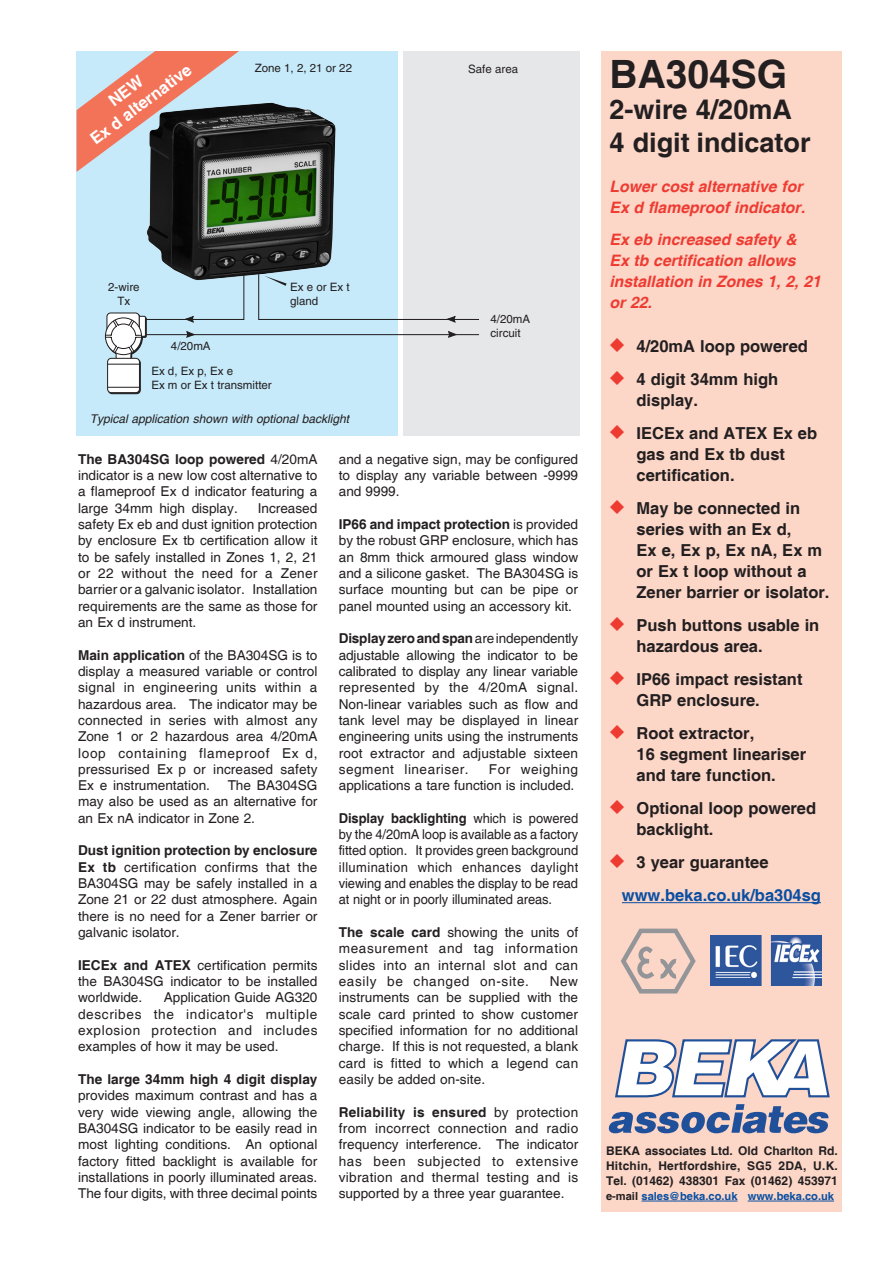
<style>
.page{position:relative;width:893px;height:1263px;background:#fff}
.page>*{position:absolute;margin:0;border:0;box-sizing:border-box;transform-origin:0 0}
.t1{font:700 39px "Helvetica";color:#231f20}
.t2{font:700 27px "Helvetica";color:#231f20}
.t3{font:700 16.5px/21px "Helvetica";color:#231f20}
.t4{font:700 16.5px "Helvetica";color:#0a4fa2}
.t5{font:700 16.5px "Helvetica";color:#fff}
.body_text{font:italic 700 15.75px/21px "Helvetica";color:#ee3b32}
.body_text-2{font:13.65px/16.4px "Helvetica";color:#231f20;text-align:justify}
.body_text-3{font:13.65px/16.4px "Helvetica";color:#231f20;text-align:justify;scale:.95 1}
.t6{font:700 12px/15px "Helvetica";color:#231f20;text-align:justify}
.t7{font:italic 12px "Helvetica";color:#231f20}
.t8{font:11.55px/13.8px "Helvetica";color:#231f20}
.t9{font:700 11.1px "Helvetica";color:#0a4fa2}
.s1{font-weight:700}
.s2{color:#ee3b32}
.s3{color:#231f20}
</style>
<div class="page">
<div style="left:601px;top:51px;width:241px;height:1161px;background:#fcd6c7"></div>
<hr style="left:622px;top:902px;width:199px;height:1px;background:#0a4fa2">
<svg style="left:608px;top:1039px;width:222px;height:94px"></svg>
<hr style="left:641px;top:1201px;width:96px;height:1px;background:#0a4fa2">
<hr style="left:748px;top:1201px;width:86px;height:1px;background:#0a4fa2">
<div style="left:403px;top:51px;width:177px;height:385px;background:#e6e7e9"></div>
<div style="left:77px;top:51px;width:321px;height:385px;background:#c6eafa"></div>
<svg style="left:447px;top:331px;width:10px;height:7px"></svg>
<hr style="left:145px;top:334px;width:334px;height:1px;background:#231f20">
<svg style="left:258px;top:290px;width:221px;height:33px"></svg>
<div style="left:116px;top:351px;width:16px;height:11px;border:1px solid #231f20"></div>
<div style="left:108px;top:359px;width:33px;height:35px;border:1px solid #231f20;border-radius:4px"></div>
<svg style="left:118px;top:355px;width:11px;height:3px"></svg>
<div style="left:108px;top:358px;width:31px;height:35px;background:#fff;border-radius:4px"></div>
<div style="left:107px;top:358px;width:33px;height:35px;border:1px solid #231f20;border-radius:4px"></div>
<svg style="left:104px;top:290px;width:141px;height:65px"></svg>
<hr style="left:108px;top:387px;width:32px;height:1px;background:#231f20">
<hr style="left:108px;top:364px;width:32px;height:1px;background:#231f20">
<img style="left:147px;top:102px;width:189px;height:188px">
<svg style="left:621px;top:928px;width:75px;height:65px"></svg>
<img style="left:711px;top:935px;width:110px;height:51px">
<svg style="left:77px;top:51px;width:162px;height:121px"></svg>
<p class="t5" style="left:86px;top:133px;width:123px;rotate:-37deg">Ex d alternative</p>
<p class="t8" style="left:255px;top:61px;width:99px">Zone 1, 2, 21 or 22</p>
<p class="t8" style="left:468px;top:62px;width:51px">Safe area</p>
<p class="t8" style="left:108px;top:280px;width:33px;text-align:center">2-wire<br>Tx</p>
<p class="t8" style="left:171px;top:339px;width:41px">4/20mA</p>
<p class="t8" style="left:290px;top:280px;width:61px">Ex e or Ex t gland</p>
<p class="t8" style="left:490px;top:312px;width:41px">4/20mA circuit</p>
<p class="t8" style="left:151px;top:364px;width:122px">Ex d, Ex p, Ex e<br>Ex m or Ex t transmitter</p>
<p class="t7" style="left:90px;top:412px;width:261px">Typical application shown with optional backlight</p>
<p class="body_text-2" style="left:78px;top:451px;width:241px"><span class="s1">The BA304SG loop powered</span> 4/20mA indicator is a new low cost alternative to a flameproof Ex d indicator featuring a large 34mm high display.</p>
<p class="body_text-2" style="left:78px;top:500px;width:241px;text-indent:180px">Increased safety Ex eb and dust ignition protection by enclosure Ex tb certification allow it to be safely installed in Zones 1, 2, 21 or 22 without the need for a Zener barrier or a galvanic isolator. Installation requirements are the same as those for an Ex d instrument.</p>
<p class="body_text-2" style="left:78px;top:647px;width:241px"><span class="s1">Main application</span> of the BA304SG is to display a measured variable or control signal in engineering units within a hazardous area. The indicator may be connected in series with almost any Zone 1 or 2 hazardous area 4/20mA loop containing flameproof Ex d, pressurised Ex p or increased safety Ex e instrumentation.</p>
<p class="body_text-2" style="left:78px;top:778px;width:241px;text-indent:150px">The BA304SG may also be used as an alternative for an Ex nA indicator in Zone 2.</p>
<p class="body_text-2" style="left:78px;top:843px;width:241px"><span class="s1">Dust ignition protection by enclosure Ex tb</span> certification confirms that the BA304SG may be safely installed in a Zone 21 or 22 dust atmosphere. Again there is no need for a Zener barrier or galvanic isolator.</p>
<p class="body_text-2" style="left:78px;top:957px;width:241px"><span class="s1">IECEx and ATEX</span> certification permits the BA304SG indicator to be installed worldwide.</p>
<p class="body_text-2" style="left:78px;top:990px;width:241px;text-indent:86px">Application Guide AG320 describes the indicator's multiple explosion protection and includes examples of how it may be used.</p>
<p class="body_text-2" style="left:78px;top:1071px;width:241px"><span class="s1">The large 34mm high 4 digit display </span>provides maximum contrast and has a very wide viewing angle, allowing the BA304SG indicator to be easily read in most lighting conditions. An optional factory fitted backlight is available for installations in poorly illuminated areas.<br>The four digits, with three decimal points</p>
<p class="body_text-2" style="left:339px;top:451px;width:241px">and a negative sign, may be configured to display any variable between -9999 and 9999.</p>
<p class="body_text-2" style="left:339px;top:516px;width:241px"><span class="s1">IP66 and impact protection</span> is provided by the robust GRP enclosure, which has an 8mm thick armoured glass window and a silicone gasket. The BA304SG is surface mounting but can be pipe or panel mounted using an accessory kit.</p>
<p class="body_text-2" style="left:339px;top:631px;width:241px"><span class="s1">Display zero and span</span> are independently adjustable allowing the indicator to be calibrated to display any linear variable represented by the 4/20mA signal.<br>Non-linear variables such as flow and tank level may be displayed in linear engineering units using the instruments root extractor and adjustable sixteen segment lineariser.</p>
<p class="body_text-2" style="left:339px;top:761px;width:241px;text-align:right">For weighing<br>applications a tare function is included.</p>
<p class="body_text-3" style="left:339px;top:810px;width:254px"><span class="s1">Display backlighting</span> which is powered by the 4/20mA loop is available as a factory fitted option. It provides green background illumination which enhances daylight viewing and enables the display to be read at night or in poorly illuminated areas.</p>
<p class="body_text-2" style="left:339px;top:925px;width:241px"><span class="s1">The scale card</span> showing the units of measurement and tag information slides into an internal slot and can easily be changed on-site.</p>
<p class="body_text-2" style="left:339px;top:974px;width:241px;text-indent:211px">New instruments can be supplied with the scale card printed to show customer specified information for no additional charge. If this is not requested, a blank card is fitted to which a legend can easily be added on-site.</p>
<p class="body_text-2" style="left:339px;top:1104px;width:241px"><span class="s1">Reliability is ensured</span> by protection from incorrect connection and radio frequency interference. The indicator has been subjected to extensive vibration and thermal testing and is supported by a three year guarantee.</p>
<p class="t1" style="left:609px;top:50px;width:179px">BA304SG</p>
<p class="t2" style="left:609px;top:93px;width:184px">2-wire 4/20mA</p>
<p class="t2" style="left:609px;top:126px;width:203px">4 digit indicator</p>
<p class="body_text" style="left:609px;top:177px;width:197px">Lower cost alternative for<br>Ex d flameproof indicator.</p>
<p class="body_text" style="left:609px;top:230px;width:213px">Ex eb increased safety &amp;<br>Ex tb certification allows installation in Zones 1, 2, 21 or 22.</p>
<p class="t3" style="left:609px;top:336px;width:200px"><span class="s2">◆</span> 4/20mA loop powered</p>
<p class="t3" style="left:636px;top:369px;width:143px;text-indent:-27px"><span class="s2">◆</span> 4 digit 34mm high display.</p>
<p class="t3" style="left:636px;top:423px;width:182px;text-indent:-27px"><span class="s2">◆</span> IECEx and ATEX Ex eb gas and Ex tb dust certification.</p>
<p class="t3" style="left:636px;top:498px;width:195px;text-indent:-27px"><span class="s2">◆</span> May be connected in series with an Ex d,<br>Ex e, Ex p, Ex nA, Ex m or Ex t loop without a<br>Zener barrier or isolator.</p>
<p class="t3" style="left:636px;top:615px;width:184px;text-indent:-27px"><span class="s2">◆</span> Push buttons usable in hazardous area.</p>
<p class="t3" style="left:636px;top:669px;width:167px;text-indent:-27px"><span class="s2">◆</span> IP66 impact resistant<br>GRP enclosure.</p>
<p class="t3" style="left:636px;top:723px;width:171px;text-indent:-27px"><span class="s2">◆</span> Root extractor,<br>16 segment lineariser and tare function.</p>
<p class="t3" style="left:636px;top:798px;width:181px;text-indent:-27px"><span class="s2">◆</span> Optional loop powered backlight.</p>
<p class="t3" style="left:609px;top:852px;width:161px"><span class="s2">◆</span> 3 year guarantee</p>
<p class="t4" style="left:622px;top:885px;width:200px">www.beka.co.uk/ba304sg</p>
<p class="t6" style="left:606px;top:1144px;width:233px">BEKA associates Ltd. Old Charlton Rd.<br>Hitchin, Hertfordshire, SG5 2DA, U.K.<br>Tel. (01462) 438301 Fax (01462) 453971</p>
<p class="t9" style="left:606px;top:1189px;width:229px"><span class="s3">e-mail</span> sales@beka.co.uk www.beka.co.uk</p>
</div>
